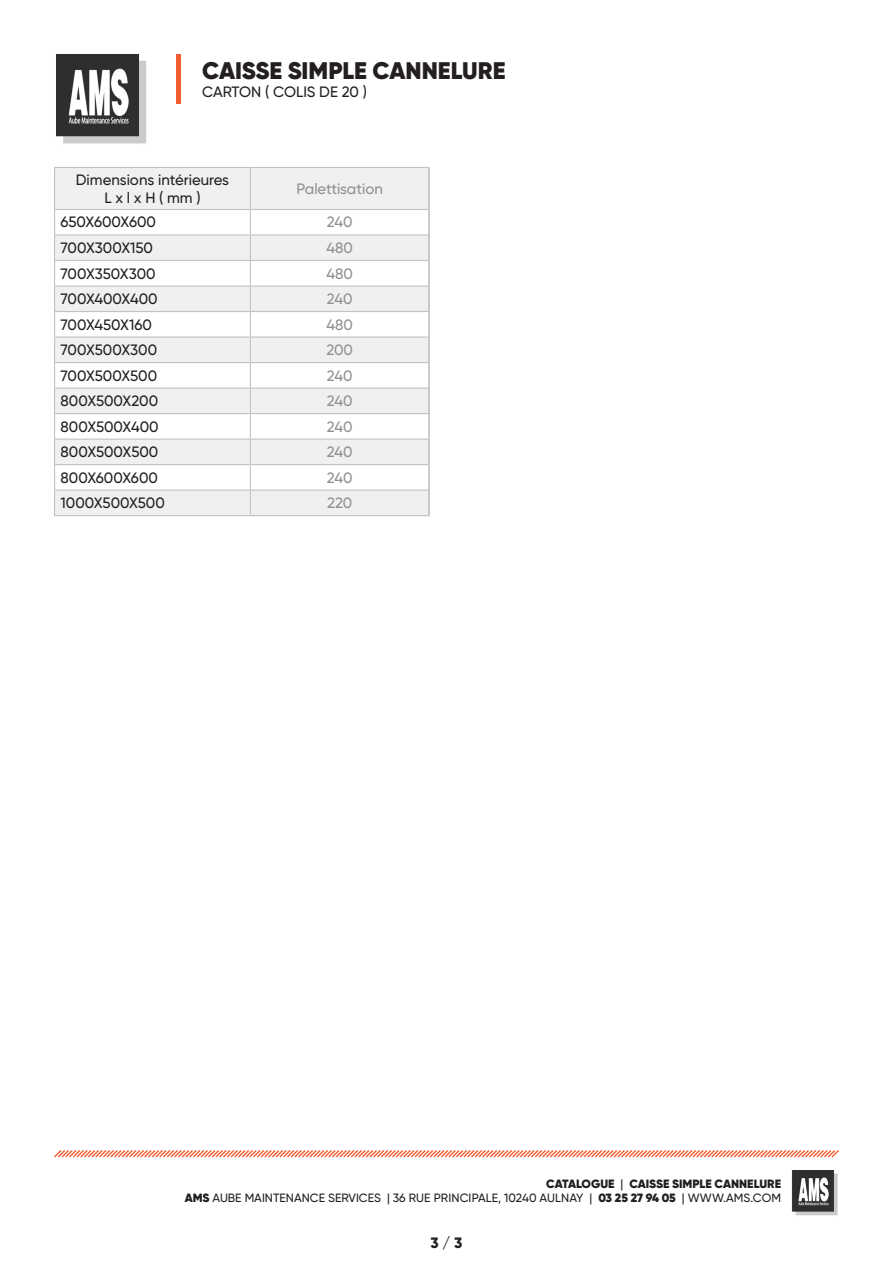
<style>
.page{position:relative;width:893px;height:1263px;background:#fff}
.page>*{position:absolute;margin:0;border:0;box-sizing:border-box;transform-origin:0 0}
.t1{font:900 24px "Gilroy";color:#231f20}
.t2{font:500 15px "Gilroy";color:#231f20}
.t3{font:500 15px "Gilroy";color:#8e9092}
.t4{font:800 15px "Gilroy";color:#231f20}
.t5{font:500 12px/14.4px "Gilroy";color:#231f20;text-align:right}
.s1{font-weight:900}
</style>
<div class="page">
<img style="left:792px;top:1170px;width:46px;height:46px">
<img style="left:56px;top:54px;width:91px;height:90px">
<hr style="left:177px;top:54px;width:4px;height:50px;background:#f15d31">
<svg style="left:54px;top:1150px;width:785px;height:8px"></svg>
<div style="left:55px;top:168px;width:373px;height:41px;background:#eff1f0"></div>
<hr style="left:54px;top:167px;width:196px;height:1px;background:#c1c3c2">
<hr style="left:54px;top:168px;width:1px;height:41px;background:#c1c3c2">
<hr style="left:250px;top:167px;width:180px;height:1px;background:#c1c3c2">
<hr style="left:250px;top:168px;width:1px;height:41px;background:#c1c3c2">
<hr style="left:54px;top:209px;width:196px;height:1px;background:#c1c3c2">
<hr style="left:250px;top:209px;width:178px;height:1px;background:#c1c3c2">
<svg style="left:54px;top:210px;width:374px;height:305px"></svg>
<hr style="left:54px;top:515px;width:196px;height:1px;background:#c1c3c2">
<hr style="left:250px;top:515px;width:180px;height:1px;background:#c1c3c2">
<hr style="left:428px;top:168px;width:2px;height:41px;background:#a2a7aa">
<hr style="left:428px;top:209px;width:2px;height:26px;background:#a2a7aa">
<hr style="left:428px;top:235px;width:2px;height:25px;background:#a2a7aa">
<hr style="left:428px;top:260px;width:2px;height:26px;background:#a2a7aa">
<hr style="left:428px;top:286px;width:2px;height:25px;background:#a2a7aa">
<hr style="left:428px;top:311px;width:2px;height:26px;background:#a2a7aa">
<hr style="left:428px;top:337px;width:2px;height:26px;background:#a2a7aa">
<hr style="left:428px;top:363px;width:2px;height:25px;background:#a2a7aa">
<hr style="left:428px;top:388px;width:2px;height:26px;background:#a2a7aa">
<hr style="left:428px;top:414px;width:2px;height:25px;background:#a2a7aa">
<hr style="left:428px;top:439px;width:2px;height:26px;background:#a2a7aa">
<hr style="left:428px;top:465px;width:2px;height:25px;background:#a2a7aa">
<hr style="left:428px;top:490px;width:2px;height:25px;background:#a2a7aa">
<h1 class="t1" style="left:202px;top:55px;width:305px">CAISSE SIMPLE CANNELURE</h1>
<p class="t2" style="left:202px;top:82px;width:166px">CARTON ( COLIS DE 20 )</p>
<p class="t2" style="left:76px;top:171px;width:155px">Dimensions intérieures</p>
<p class="t2" style="left:104px;top:189px;width:98px">L x l x H ( mm )</p>
<p class="t3" style="left:297px;top:180px;width:88px">Palettisation</p>
<p class="t2" style="left:61px;top:213px;width:97px">650X600X600</p>
<p class="t3" style="left:327px;top:213px;width:27px">240</p>
<p class="t2" style="left:61px;top:238px;width:94px">700X300X150</p>
<p class="t3" style="left:326px;top:238px;width:28px">480</p>
<p class="t2" style="left:61px;top:264px;width:97px">700X350X300</p>
<p class="t3" style="left:326px;top:264px;width:28px">480</p>
<p class="t2" style="left:61px;top:290px;width:99px">700X400X400</p>
<p class="t3" style="left:327px;top:290px;width:27px">240</p>
<p class="t2" style="left:61px;top:315px;width:93px">700X450X160</p>
<p class="t3" style="left:326px;top:315px;width:28px">480</p>
<p class="t2" style="left:61px;top:341px;width:98px">700X500X300</p>
<p class="t3" style="left:326px;top:341px;width:28px">200</p>
<p class="t2" style="left:61px;top:366px;width:98px">700X500X500</p>
<p class="t3" style="left:327px;top:366px;width:27px">240</p>
<p class="t2" style="left:61px;top:392px;width:99px">800X500X200</p>
<p class="t3" style="left:327px;top:392px;width:27px">240</p>
<p class="t2" style="left:61px;top:417px;width:100px">800X500X400</p>
<p class="t3" style="left:327px;top:417px;width:27px">240</p>
<p class="t2" style="left:61px;top:443px;width:99px">800X500X500</p>
<p class="t3" style="left:327px;top:443px;width:27px">240</p>
<p class="t2" style="left:61px;top:468px;width:99px">800X600X600</p>
<p class="t3" style="left:327px;top:468px;width:27px">240</p>
<p class="t2" style="left:61px;top:494px;width:106px">1000X500X500</p>
<p class="t3" style="left:327px;top:494px;width:27px">220</p>
<p class="t5" style="left:185px;top:1176px;width:598px"><span class="s1">CATALOGUE</span> | <span class="s1">CAISSE SIMPLE CANNELURE<br>AMS</span> AUBE MAINTENANCE SERVICES | 36 RUE PRINCIPALE, 10240 AULNAY | <span class="s1">03 25 27 94 05</span> | WWW.AMS.COM</p>
<p class="t4" style="left:431px;top:1233px;width:33px">3 / 3</p>
</div>
